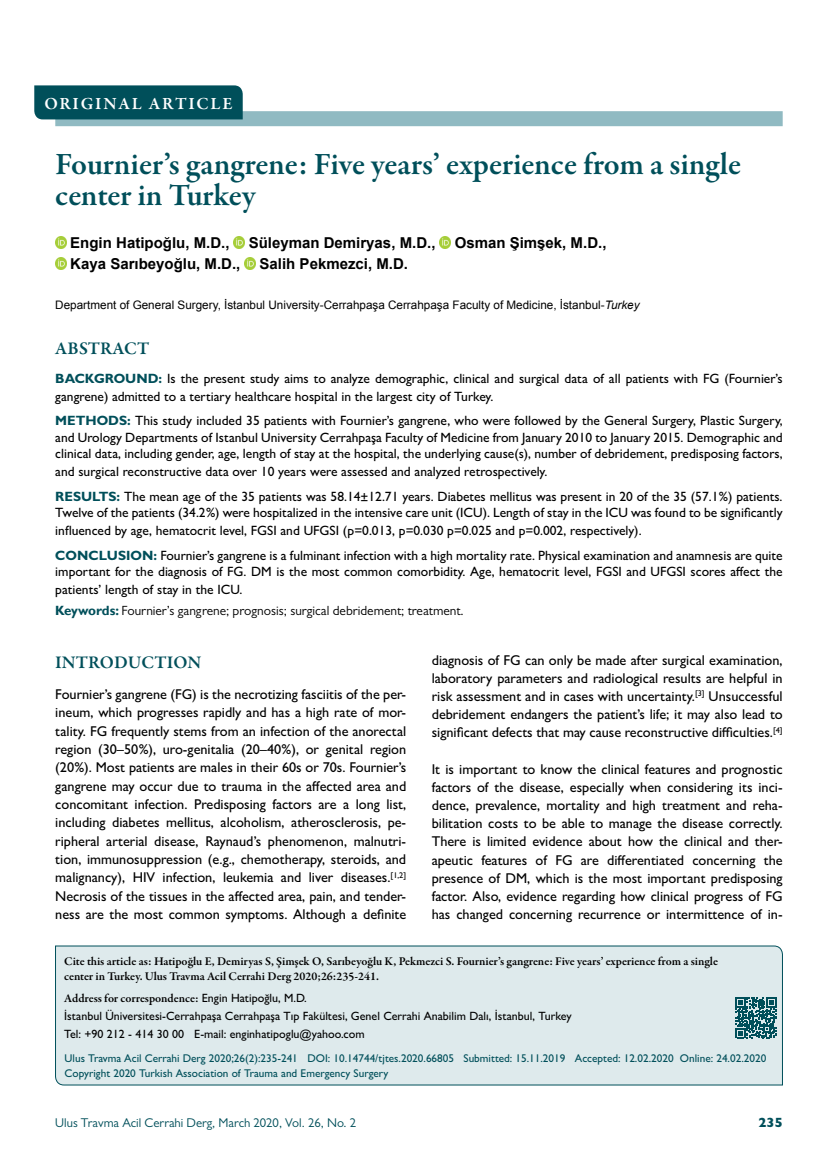
<style>
.page{position:relative;width:838px;height:1170px;background:#fff}
.page>*{position:absolute;margin:0;border:0;box-sizing:border-box;transform-origin:0 0}
.t1{font:600 31.5px/31.5px "Garamond Premr Pro";letter-spacing:-.005em;color:#004f5a}
.t2{font:600 18px "Garamond Premr Pro";letter-spacing:.005em;color:#004f5a}
.t3{font:600 17.25px "Garamond Premr Pro";letter-spacing:.1em;color:#fff}
.t4{font:700 15px "Arial";color:#000}
.t5{font:500 14.25px/18.1px "Gill Sans MT Pro";color:#000;text-align:justify}
.t6{font:500 13.5px/18px "Gill Sans MT Pro";color:#000}
.t7{font:800 13.5px "Gill Sans MT Pro";color:#004f5a}
.t8{font:13.35px "Gill Sans MT Pro";color:#000}
.t9{font:12.75px "Gill Sans MT Pro";color:#004f5a}
.t10{font:600 12px/15px "Garamond Premr Pro";letter-spacing:-.005em;color:#000}
.t11{font:500 12px/18px "Gill Sans MT Pro";color:#000}
.t12{font:11.7px "Arial";color:#000}
.t13{font:500 11.25px/15px "Gill Sans MT Pro";color:#004f5a}
.s1{font-style:italic}
.s2{font-weight:700;color:#004f5a}
.s3{font-family:"Gill Sans";font-weight:700;color:#004f5a}
.s4{font-family:"Gill Sans MT Pro";font-weight:500}
</style>
<div class="page">
<div style="left:55px;top:111px;width:727px;height:15px;background:#90bac2"></div>
<svg style="left:55px;top:237px;width:11px;height:11px"></svg>
<svg style="left:234px;top:237px;width:11px;height:11px"></svg>
<svg style="left:440px;top:237px;width:11px;height:11px"></svg>
<svg style="left:55px;top:258px;width:11px;height:11px"></svg>
<svg style="left:244px;top:258px;width:12px;height:11px"></svg>
<div style="left:34px;top:85px;width:209px;height:34px;background:#004f5a"></div>
<div style="left:55px;top:945px;width:728px;height:140px;background:#deeaec"></div>
<svg style="left:735px;top:997px;width:41px;height:41px"></svg>
<p class="t3" style="left:44px;top:93px;width:190px">ORIGINAL ARTICLE</p>
<h1 class="t1" style="left:55px;top:149px;width:687px">Fournier’s gangrene: Five years’ experience from a single center in Turkey</h1>
<p class="t4" style="left:70px;top:233px;width:161px">Engin Hatipoğlu, M.D.,</p>
<p class="t4" style="left:249px;top:233px;width:188px">Süleyman Demiryas, M.D.,</p>
<p class="t4" style="left:455px;top:233px;width:153px">Osman Şimşek, M.D.,</p>
<p class="t4" style="left:70px;top:254px;width:172px">Kaya Sarıbeyoğlu, M.D.,</p>
<p class="t4" style="left:260px;top:254px;width:150px">Salih Pekmezci, M.D.</p>
<p class="t12" style="left:55px;top:297px;width:586px">Department of General Surgery, İstanbul University-Cerrahpaşa Cerrahpaşa Faculty of Medicine, İstanbul-<span class="s1">Turkey</span></p>
<p class="t2" style="left:55px;top:337px;width:95px">ABSTRACT</p>
<p class="t6" style="left:55px;top:369px;width:729px"><span class="s2">BACKGROUND:</span> Is the present study aims to analyze demographic, clinical and surgical data of all patients with FG (Fournier’s gangrene) admitted to a tertiary healthcare hospital in the largest city of Turkey.</p>
<p class="t6" style="left:55px;top:412px;width:729px;line-height:16.5px;text-align:justify"><span class="s2">METHODS:</span> This study included 35 patients with Fournier’s gangrene, who were followed by the General Surgery, Plastic Surgery, and Urology Departments of Istanbul University Cerrahpaşa Faculty of Medicine from January 2010 to January 2015. Demographic and clinical data, including gender, age, length of stay at the hospital, the underlying cause(s), number of debridement, predisposing factors,</p>
<p class="t6" style="left:55px;top:459px;width:729px;line-height:24.5px">and surgical reconstructive data over 10 years were assessed and analyzed retrospectively.<br><span class="s2">RESULTS:</span> The mean age of the 35 patients was 58.14±12.71 years. Diabetes mellitus was present in 20 of the 35 (57.1%) patients.</p>
<p class="t6" style="left:55px;top:503px;width:728px">Twelve of the patients (34.2%) were hospitalized in the intensive care unit (ICU). Length of stay in the ICU was found to be significantly influenced by age, hematocrit level, FGSI and UFGSI (p=0.013, p=0.030 p=0.025 and p=0.002, respectively).</p>
<p class="t6" style="left:55px;top:546px;width:729px;line-height:17px;text-align:justify"><span class="s2">CONCLUSION:</span> Fournier’s gangrene is a fulminant infection with a high mortality rate. Physical examination and anamnesis are quite important for the diagnosis of FG. DM is the most common comorbidity. Age, hematocrit level, FGSI and UFGSI scores affect the patients’ length of stay in the ICU.</p>
<p class="t8" style="left:55px;top:602px;width:410px"><span class="s3">Keywords:</span> Fournier’s gangrene; prognosis; surgical debridement; treatment.</p>
<p class="t5" style="left:432px;top:650px;width:352px">diagnosis of FG can only be made after surgical examination, laboratory parameters and radiological results are helpful in risk assessment and in cases with uncertainty.<sup>[3]</sup> Unsuccessful debridement endangers the patient’s life; it may also lead to significant defects that may cause reconstructive difficulties.<sup>[4]</sup></p>
<p class="t5" style="left:432px;top:759px;width:352px">It is important to know the clinical features and prognostic factors of the disease, especially when considering its inci&shy;dence, prevalence, mortality and high treatment and reha&shy;bilitation costs to be able to manage the disease correctly.<br>There is limited evidence about how the clinical and ther&shy;apeutic features of FG are differentiated concerning the presence of DM, which is the most important predisposing factor. Also, evidence regarding how clinical progress of FG has changed concerning recurrence or intermittence of in-</p>
<p class="t2" style="left:55px;top:651px;width:148px">INTRODUCTION</p>
<p class="t5" style="left:55px;top:685px;width:352px">Fournier’s gangrene (FG) is the necrotizing fasciitis of the per&shy;ineum, which progresses rapidly and has a high rate of mor&shy;tality. FG frequently stems from an infection of the anorectal region (30–50%), uro-genitalia (20–40%), or genital region (20%). Most patients are males in their 60s or 70s. Fournier’s gangrene may occur due to trauma in the affected area and concomitant infection. Predisposing factors are a long list, including diabetes mellitus, alcoholism, atherosclerosis, pe&shy;ripheral arterial disease, Raynaud’s phenomenon, malnutri&shy;tion, immunosuppression (e.g., chemotherapy, steroids, and malignancy), HIV infection, leukemia and liver diseases.<sup>[1,2] </sup>Necrosis of the tissues in the affected area, pain, and tender&shy;ness are the most common symptoms. Although a definite</p>
<p class="t10" style="left:64px;top:953px;width:655px">Cite this article as: Hatipoğlu E, Demiryas S, Şimşek O, Sarıbeyoğlu K, Pekmezci S. Fournier’s gangrene: Five years’ experience from a single center in Turkey. Ulus Travma Acil Cerrahi Derg 2020;26:235-241.</p>
<p class="t10" style="left:64px;top:991px;width:244px">Address for correspondence: <span class="s4">Engin Hatipoğlu, M.D.</span></p>
<p class="t11" style="left:64px;top:1006px;width:509px">İstanbul Üniversitesi-Cerrahpaşa Cerrahpaşa Tıp Fakültesi, Genel Cerrahi Anabilim Dalı, İstanbul, Turkey<br>Tel: +90 212 - 414 30 00 E-mail: enginhatipoglu@yahoo.com</p>
<p class="t13" style="left:65px;top:1050px;width:703px">Ulus Travma Acil Cerrahi Derg 2020;26(2):235-241 DOI: 10.14744/tjtes.2020.66805 Submitted: 15.11.2019 Accepted: 12.02.2020 Online: 24.02.2020<br>Copyright 2020 Turkish Association of Trauma and Emergency Surgery</p>
<p class="t9" style="left:55px;top:1115px;width:302px">Ulus Travma Acil Cerrahi Derg, March 2020, Vol. 26, No. 2</p>
<p class="t7" style="left:758px;top:1114px;width:26px">235</p>
</div>
